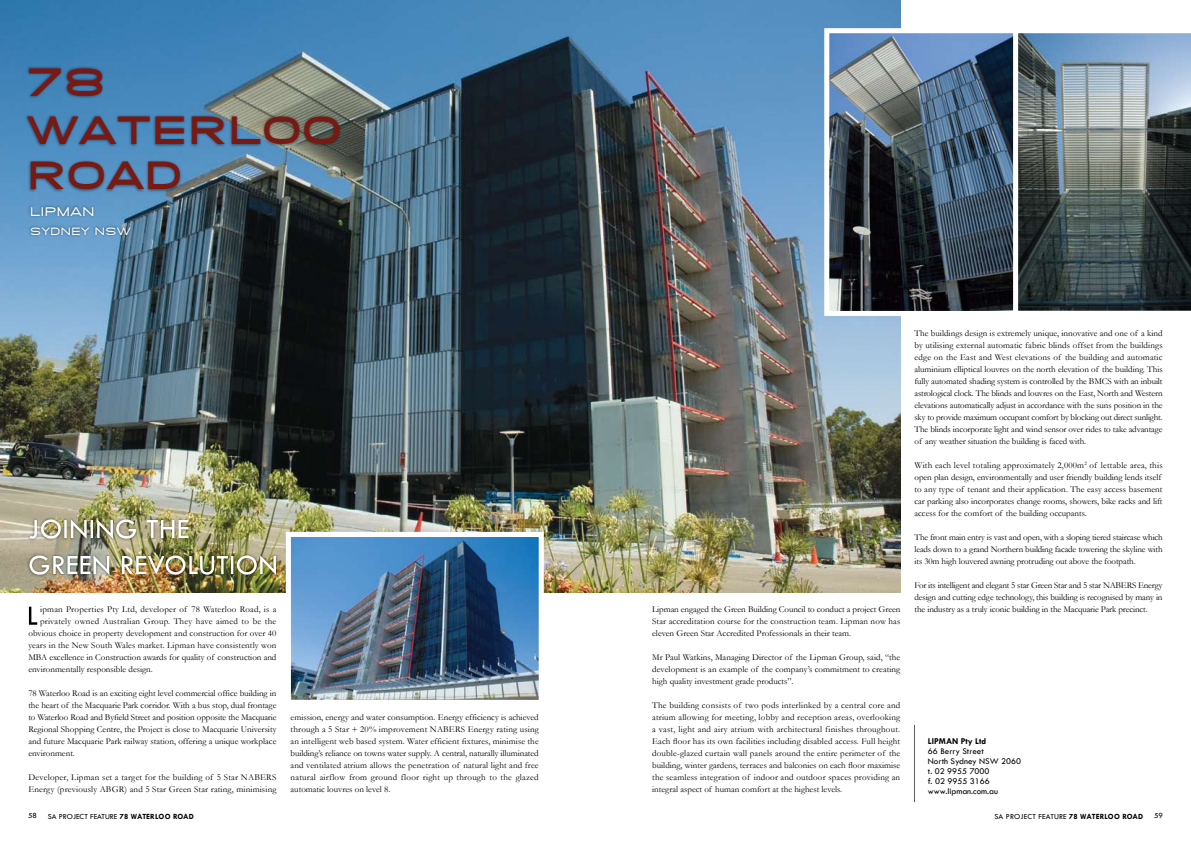
<style>
.page{position:relative;width:1191px;height:842px;background:#fff}
.page>*{position:absolute;margin:0;border:0;box-sizing:border-box;transform-origin:0 0}
.t1{font:800 40px/46.5px "SF Grandezza";letter-spacing:.08em;color:#791914}
.t2{font:500 13px "SF Grandezza";letter-spacing:.05em;color:#fff}
.t3{font:500 11px "SF Grandezza";letter-spacing:.05em;color:#fff}
.t4{font:9px/12px "Garamond";color:#000;text-align:justify}
.t5{font:9px/12px "Garamond";letter-spacing:.02em;color:#000}
.t6{font:9px "Garamond";letter-spacing:.025em;color:#000}
.t7{font:9px/10px "Tw Cen";color:#000}
.t8{font:700 9px "Tw Cen";color:#000}
.t9{font:8px "Tw Cen";color:#000}
.t10{font:8px "Tw Cen";letter-spacing:.02em;color:#000}
.s1{font-weight:700}
</style>
<div class="page">
<hr style="left:914px;top:725px;width:1px;height:77px;background:#5f6062">
<img style="left:0;top:0;width:900px;height:592px">
<div style="left:24px;top:66px;width:318px;height:127px;background:#000;opacity:.5"></div>
<div style="left:28px;top:204px;width:106px;height:34px;background:#000;opacity:.5"></div>
<div style="left:26px;top:552px;width:253px;height:25px;background:#000;opacity:.5"></div>
<img style="left:29px;top:555px;width:247px;height:20px">
<div style="left:26px;top:516px;width:165px;height:25px;background:#000;opacity:.5"></div>
<svg style="left:29px;top:519px;width:159px;height:20px"></svg>
<img style="left:292px;top:538px;width:246px;height:161px">
<div style="left:286px;top:532px;width:258px;height:173px;border:5px solid #fff"></div>
<img style="left:830px;top:34px;width:182px;height:276px">
<svg style="left:1018px;top:33px;width:173px;height:278px;background:#5c6a6e"></svg>
<div style="left:824px;top:28px;width:194px;height:288px;border:5px solid #fff"></div>
<svg style="left:29px;top:607px;width:8px;height:18px"></svg>
<h1 class="t1" style="left:28px;top:59px;width:313px">78<br>WATERLOO<br>ROAD</h1>
<h2 class="t2" style="left:30px;top:203px;width:66px">LIPMAN</h2>
<p class="t3" style="left:30px;top:224px;width:102px">SYDNEY NSW</p>
<p class="t6" style="left:40px;top:603px;width:238px">ipman Properties Pty Ltd, developer of 78 Waterloo Road, is a</p>
<p class="t6" style="left:40px;top:615px;width:238px">privately owned Australian Group. They have aimed to be the</p>
<p class="t4" style="left:28px;top:627px;width:249px">obvious choice in property development and construction for over 40</p>
<p class="t4" style="left:28px;top:639px;width:249px">years in the New South Wales market. Lipman have consistently won</p>
<p class="t4" style="left:28px;top:651px;width:249px">MBA excellence in Construction awards for quality of construction and</p>
<p class="t4" style="left:28px;top:663px;width:126px">environmentally responsible design.</p>
<p class="t4" style="left:28px;top:687px;width:250px">78 Waterloo Road is an exciting eight level commercial office building in the heart of the Macquarie Park corridor. With a bus stop, dual frontage to Waterloo Road and Byfield Street and position opposite the Macquarie Regional Shopping Centre, the Project is close to Macquarie University and future Macquarie Park railway station, offering a unique workplace environment.</p>
<p class="t5" style="left:28px;top:771px;width:250px">Developer, Lipman set a target for the building of 5 Star NABERS<br>Energy (previously ABGR) and 5 Star Green Star rating, minimising</p>
<p class="t4" style="left:291px;top:711px;width:250px">emission, energy and water consumption. Energy efficiency is achieved through a 5 Star + 20% improvement NABERS Energy rating using an intelligent web based system. Water efficient fixtures, minimise the building’s reliance on towns water supply. A central, naturally illuminated and ventilated atrium allows the penetration of natural light and free natural airflow from ground floor right up through to the glazed automatic louvres on level 8.</p>
<p class="t4" style="left:652px;top:603px;width:250px">Lipman engaged the Green Building Council to conduct a project Green Star accreditation course for the construction team. Lipman now has eleven Green Star Accredited Professionals in their team.</p>
<p class="t4" style="left:652px;top:651px;width:249px">Mr Paul Watkins, Managing Director of the Lipman Group, said, “the development is an example of the company’s commitment to creating high quality investment grade products”.</p>
<p class="t4" style="left:652px;top:699px;width:250px">The building consists of two pods interlinked by a central core and atrium allowing for meeting, lobby and reception areas, overlooking a vast, light and airy atrium with architectural finishes throughout.<br>Each floor has its own facilities including disabled access. Full height double-glazed curtain wall panels around the entire perimeter of the building, winter gardens, terraces and balconies on each floor maximise the seamless integration of indoor and outdoor spaces providing an integral aspect of human comfort at the highest levels.</p>
<p class="t4" style="left:914px;top:327px;width:250px">The buildings design is extremely unique, innovative and one of a kind by utilising external automatic fabric blinds offset from the buildings edge on the East and West elevations of the building and automatic aluminium elliptical louvres on the north elevation of the building. This fully automated shading system is controlled by the BMCS with an inbuilt astrological clock. The blinds and louvres on the East, North and Western elevations automatically adjust in accordance with the suns position in the sky to provide maximum occupant comfort by blocking out direct sunlight.<br>The blinds incorporate light and wind sensor over rides to take advantage of any weather situation the building is faced with.</p>
<p class="t4" style="left:914px;top:459px;width:250px;text-align:left">With each level totaling approximately 2,000m<sup>2</sup> of lettable area, this open plan design, environmentally and user friendly building lends itself to any type of tenant and their application. The easy access basement car parking also incorporates change rooms, showers, bike racks and lift access for the comfort of the building occupants.</p>
<p class="t4" style="left:914px;top:531px;width:250px">The front main entry is vast and open, with a sloping tiered staircase which leads down to a grand Northern building facade towering the skyline with its 30m high louvered awning protruding out above the footpath.</p>
<p class="t4" style="left:914px;top:579px;width:249px">For its intelligent and elegant 5 star Green Star and 5 star NABERS Energy design and cutting edge technology, this building is recognised by many in the industry as a truly iconic building in the Macquarie Park precinct.</p>
<p class="t8" style="left:928px;top:736px;width:60px">LIPMAN Pty Ltd</p>
<p class="t7" style="left:928px;top:746px;width:95px">66 Berry Street<br>North Sydney NSW 2060 t. 02 9955 7000<br>f. 02 9955 3166 www.lipman.com.au</p>
<p class="t9" style="left:28px;top:811px;width:10px">58</p>
<p class="t9" style="left:48px;top:811px;width:147px">SA PROJECT FEATURE <span class="s1">78 WATERLOO ROAD</span></p>
<p class="t10" style="left:994px;top:811px;width:150px">SA PROJECT FEATURE <span class="s1">78 WATERLOO ROAD</span></p>
<p class="t9" style="left:1154px;top:811px;width:10px">59</p>
</div>
